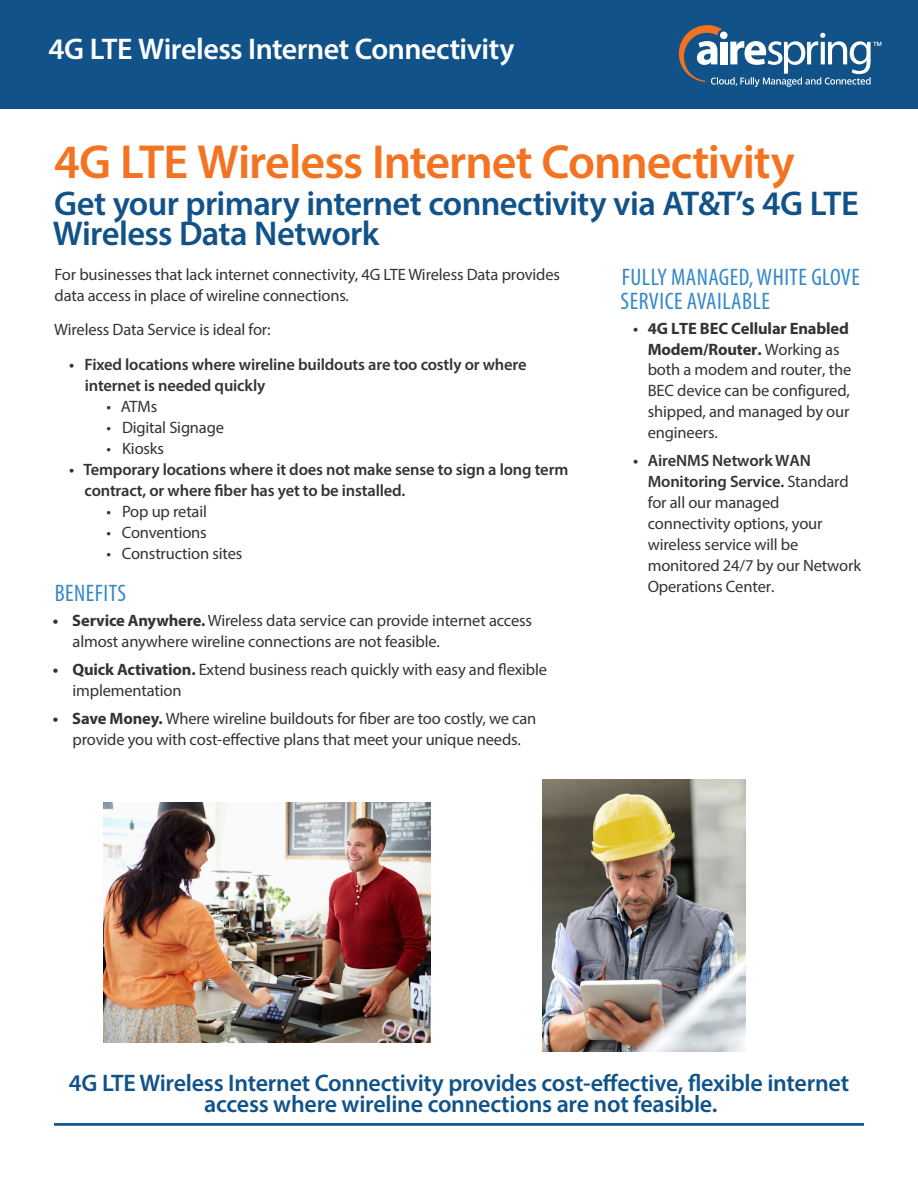
<style>
.page{position:relative;width:918px;height:1188px;background:#fff}
.page>*{position:absolute;margin:0;border:0;box-sizing:border-box;transform-origin:0 0}
.Headline_1{font:600 48px "Myriad Pro";letter-spacing:-.02em;color:#f47321}
.Headline_2{font:600 34.5px/30px "Myriad Pro";letter-spacing:-.02em;color:#115389}
.Product_Name{font:600 30px "Myriad Pro";letter-spacing:-.015em;color:#fff}
.Body{font:600 24px/21px "Myriad Pro";letter-spacing:-.01em;color:#115389;text-align:center}
.t1{font:condensed 24px/24px "Myriad Pro";letter-spacing:.02em;color:#3488c8}
.Body-2{font:16.5px/21px "Myriad Pro";letter-spacing:-.01em;color:#323332}
.t2{font:600 16.5px/21px "Myriad Pro";letter-spacing:-.01em;color:#323332}
.s1{font-weight:700}
.s2{font-weight:600}
</style>
<div class="page">
<div style="left:0;top:0;width:918px;height:109px;background:#115389"></div>
<svg style="left:679px;top:25px;width:202px;height:62px"></svg>
<hr style="left:54px;top:1123px;width:810px;height:2px;background:#115389">
<img style="left:104px;top:802px;width:327px;height:241px">
<img style="left:542px;top:780px;width:204px;height:271px">
<p class="Product_Name" style="left:48px;top:29px;width:467px">4G LTE Wireless Internet Connectivity</p>
<p class="Headline_1" style="left:54px;top:132px;width:742px">4G LTE Wireless Internet Connectivity</p>
<p class="Headline_2" style="left:53px;top:188px;width:808px">Get your primary internet connectivity via AT&amp;T’s 4G LTE<br>Wireless Data Network</p>
<p class="Body-2" style="left:55px;top:263px;width:507px">For businesses that lack internet connectivity, 4G LTE Wireless Data provides data access in place of wireline connections.</p>
<p class="Body-2" style="left:54px;top:319px;width:218px">Wireless Data Service is ideal for:</p>
<p class="t2" style="left:85px;top:353px;width:443px;text-indent:-16px">• Fixed locations where wireline buildouts are too costly or where internet is needed quickly</p>
<p class="Body-2" style="left:107px;top:395px;width:52px">• ATMs</p>
<p class="Body-2" style="left:107px;top:416px;width:119px">• Digital Signage</p>
<p class="Body-2" style="left:107px;top:437px;width:59px">• Kiosks</p>
<p class="t2" style="left:85px;top:458px;width:485px;text-indent:-16px">• Temporary locations where it does not make sense to sign a long term contract, or where fiber has yet to be installed.</p>
<p class="Body-2" style="left:107px;top:500px;width:102px">• Pop up retail</p>
<p class="Body-2" style="left:107px;top:521px;width:102px">• Conventions</p>
<p class="Body-2" style="left:107px;top:542px;width:137px">• Construction sites</p>
<p class="t1" style="left:55px;top:581px;width:73px">BENEFITS</p>
<p class="Body-2" style="left:73px;top:610px;width:461px;text-indent:-20px"><span class="s1">• Service Anywhere.</span> Wireless data service can provide internet access almost anywhere wireline connections are not feasible.</p>
<p class="Body-2" style="left:73px;top:659px;width:476px;text-indent:-20px"><span class="s1">• Quick Activation.</span> Extend business reach quickly with easy and flexible implementation</p>
<p class="Body-2" style="left:53px;top:708px;width:485px;text-align:center"><span class="s1">• Save Money.</span> Where wireline buildouts for fiber are too costly, we can provide you with cost-effective plans that meet your unique needs.</p>
<p class="t1" style="left:621px;top:265px;width:241px">FULLY MANAGED, WHITE GLOVE<br>SERVICE AVAILABLE</p>
<p class="Body-2" style="left:648px;top:317px;width:205px;text-indent:-15px"><span class="s2">•</span> <span class="s1">4G LTE BEC Cellular Enabled<br>Modem/Router.</span> Working as both a modem and router, the<br>BEC device can be configured, shipped, and managed by our engineers.</p>
<p class="Body-2" style="left:648px;top:450px;width:215px;text-indent:-15px"><span class="s2">• AireNMS Network WAN<br>Monitoring Service.</span> Standard for all our managed connectivity options, your wireless service will be monitored 24/7 by our Network<br>Operations Center.</p>
<p class="Body" style="left:69px;top:1072px;width:782px">4G LTE Wireless Internet Connectivity provides cost-effective, flexible internet access where wireline connections are not feasible.</p>
</div>
